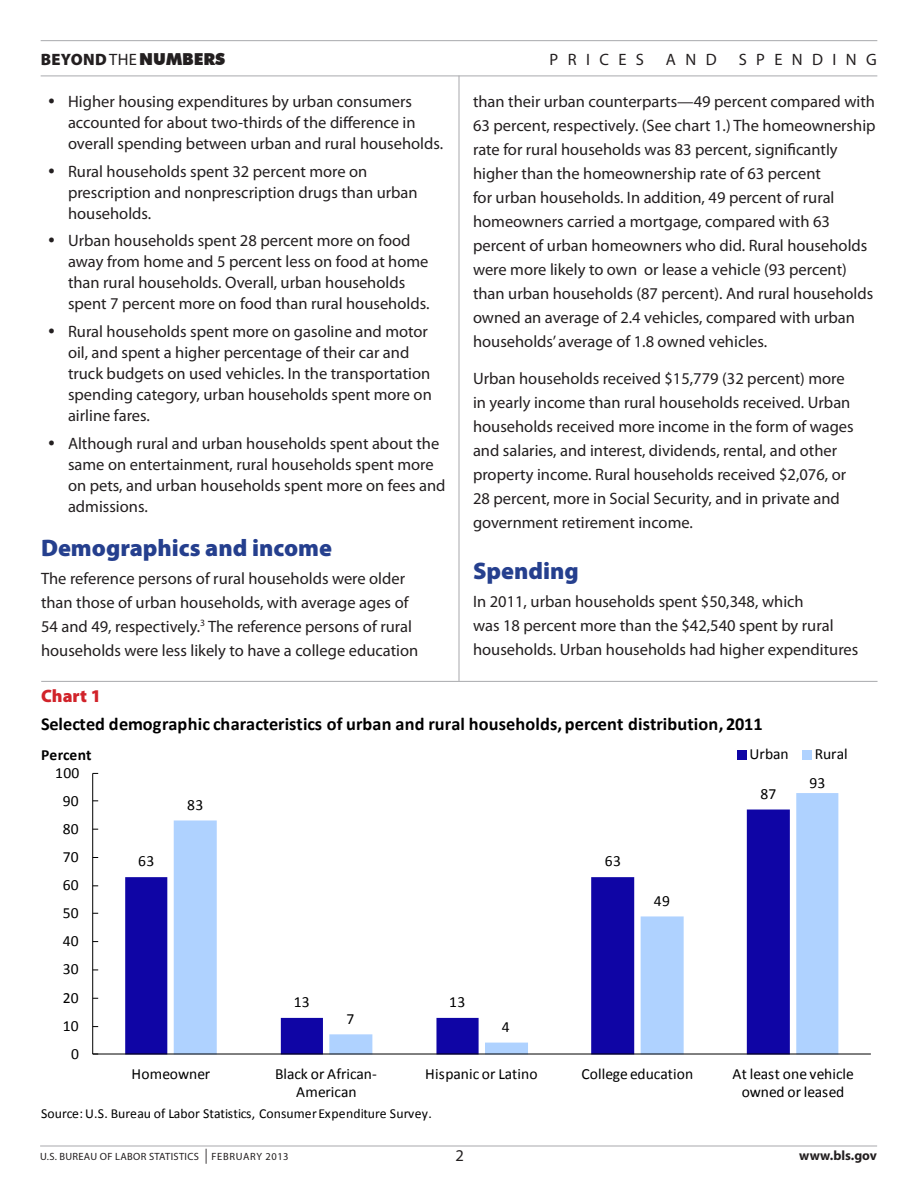
<style>
.page{position:relative;width:918px;height:1188px;background:#fff}
.page>*{position:absolute;margin:0;border:0;box-sizing:border-box;transform-origin:0 0}
.Heading_2{font:900 24px "Myriad Pro";color:#253f8e}
.t1{font:700 18.3px "Calibri";letter-spacing:.005em;color:#000}
.Heading_4{font:900 18px "Myriad Pro";color:#d1232a}
.t2{font:16.5px/24px "Myriad Pro";color:#231f20}
.t3{font:900 16.5px "Futura BT";color:#231f20}
.t4{font:16.5px "Myriad Pro";letter-spacing:.57em;color:#231f20}
.t5{font:15.6px/18.3px "Calibri";letter-spacing:.005em;color:#000;text-align:center}
.t6{font:700 15.6px "Calibri";color:#000}
.t7{font:13.65px "Calibri";letter-spacing:.005em;color:#000}
.t8{font:700 13.5px "Myriad Pro";color:#231f20}
.t9{font:10.5px "Myriad Pro";letter-spacing:.03em;color:#231f20}
.s1{font-family:"Myriad Pro"}
.s2{font-family:"Myriad Pro";font-weight:400}
.s3{font-size:15px}
</style>
<div class="page">
<hr style="left:40px;top:1146px;width:837px;height:1px;background:#a8a9ad">
<hr style="left:41px;top:40px;width:836px;height:1px;background:#a8a9ad">
<hr style="left:41px;top:76px;width:836px;height:1px;background:#a8a9ad">
<hr style="left:459px;top:76px;width:1px;height:605px;background:#a8a9ad">
<svg style="left:125px;top:820px;width:49px;height:234px;fill:#0f05a5"></svg>
<svg style="left:174px;top:793px;width:664px;height:261px"></svg>
<hr style="left:92px;top:773px;width:1px;height:281px;background:#000">
<hr style="left:93px;top:1054px;width:778px;height:1px;background:#000">
<div style="left:738px;top:750px;width:9px;height:9px;background:#0f05a5"></div>
<div style="left:803px;top:750px;width:9px;height:9px;background:#afd2ff"></div>
<hr style="left:41px;top:681px;width:837px;height:1px;background:#a8a9ad">
<p class="t3" style="left:41px;top:49px;width:186px"><span class="s1">BEYOND</span> <span class="s2">THE</span>NUMBERS</p>
<p class="t2" style="left:550px;top:47px;width:96px">PRICES</p>
<p class="t2" style="left:666px;top:47px;width:52px">AND</p>
<p class="t4" style="left:739px;top:49px;width:140px">SPENDING</p>
<p class="t2" style="left:68px;top:91px;width:377px;line-height:21px">Higher housing expenditures by urban consumers accounted for about two-thirds of the difference in overall spending between urban and rural households.</p>
<p class="t2" style="left:68px;top:160px;width:351px;line-height:21px">Rural households spent 32 percent more on prescription and nonprescription drugs than urban households.</p>
<p class="t2" style="left:68px;top:230px;width:363px;line-height:21px">Urban households spent 28 percent more on food away from home and 5 percent less on food at home than rural households. Overall, urban households spent 7 percent more on food than rural households.</p>
<p class="t2" style="left:68px;top:321px;width:365px;line-height:21px">Rural households spent more on gasoline and motor oil, and spent a higher percentage of their car and truck budgets on used vehicles. In the transportation spending category, urban households spent more on airline fares.</p>
<p class="t2" style="left:68px;top:433px;width:379px;line-height:21px">Although rural and urban households spent about the same on entertainment, rural households spent more on pets, and urban households spent more on fees and admissions.</p>
<p class="Heading_2" style="left:41px;top:532px;width:293px">Demographics and income</p>
<p class="t2" style="left:41px;top:566px;width:379px">The reference persons of rural households were older than those of urban households, with average ages of 54 and 49, respectively.<sup>3</sup> The reference persons of rural households were less likely to have a college education</p>
<p class="t2" style="left:473px;top:89px;width:404px">than their urban counterparts—49 percent compared with 63 percent, respectively. (See chart 1.) The homeownership rate for rural households was 83 percent, significantly higher than the homeownership rate of 63 percent<br>for urban households. In addition, 49 percent of rural homeowners carried a mortgage, compared with 63 percent of urban homeowners who did. Rural households were more likely to own or lease a vehicle (93 percent) than urban households (87 percent). And rural households owned an average of 2.4 vehicles, compared with urban households’ average of 1.8 owned vehicles.</p>
<p class="t2" style="left:473px;top:367px;width:382px">Urban households received $15,779 (32 percent) more in yearly income than rural households received. Urban households received more income in the form of wages and salaries, and interest, dividends, rental, and other property income. Rural households received $2,076, or 28 percent, more in Social Security, and in private and government retirement income.</p>
<p class="Heading_2" style="left:473px;top:555px;width:107px">Spending</p>
<p class="t2" style="left:473px;top:589px;width:387px">In 2011, urban households spent $50,348, which<br>was 18 percent more than the $42,540 spent by rural households. Urban households had higher expenditures</p>
<p class="Heading_4" style="left:41px;top:684px;width:61px">Chart 1</p>
<p class="t1" style="left:41px;top:712px;width:723px">Selected demographic characteristics of urban and rural households, percent distribution, 2011</p>
<p class="t6" style="left:41px;top:744px;width:52px">Percent</p>
<p class="t5" style="left:55px;top:763px;width:26px">100</p>
<p class="t5" style="left:63px;top:791px;width:18px">90</p>
<p class="t5" style="left:63px;top:820px;width:18px">80</p>
<p class="t5" style="left:63px;top:848px;width:18px">70</p>
<p class="t5" style="left:63px;top:876px;width:18px">60</p>
<p class="t5" style="left:63px;top:904px;width:18px">50</p>
<p class="t5" style="left:63px;top:932px;width:18px">40</p>
<p class="t5" style="left:63px;top:960px;width:18px">30</p>
<p class="t5" style="left:63px;top:988px;width:18px">20</p>
<p class="t5" style="left:63px;top:1016px;width:18px">10</p>
<p class="t5" style="left:71px;top:1044px;width:9px">0</p>
<p class="t5" style="left:138px;top:852px;width:18px">63</p>
<p class="t5" style="left:187px;top:796px;width:18px">83</p>
<p class="t5" style="left:294px;top:993px;width:18px">13</p>
<p class="t5" style="left:449px;top:993px;width:18px">13</p>
<p class="t5" style="left:346px;top:1009px;width:9px">7</p>
<p class="t5" style="left:502px;top:1018px;width:9px">4</p>
<p class="t5" style="left:605px;top:852px;width:18px">63</p>
<p class="t5" style="left:654px;top:891px;width:18px">49</p>
<p class="t5" style="left:750px;top:744px;width:41px">Urban</p>
<p class="t5" style="left:815px;top:744px;width:34px">Rural</p>
<p class="t5" style="left:760px;top:785px;width:18px">87</p>
<p class="t5" style="left:809px;top:774px;width:18px">93</p>
<p class="t5" style="left:132px;top:1064px;width:80px">Homeowner</p>
<p class="t5" style="left:275px;top:1064px;width:103px">Black or African-<br>American</p>
<p class="t5" style="left:425px;top:1064px;width:114px">Hispanic or Latino</p>
<p class="t5" style="left:582px;top:1064px;width:113px">College education</p>
<p class="t5" style="left:733px;top:1064px;width:123px">At least one vehicle owned or leased</p>
<p class="t7" style="left:41px;top:1105px;width:392px">Source:U.S. Bureau of Labor Statistics, Consumer Expenditure Survey.</p>
<p class="t9" style="left:40px;top:1150px;width:250px">U.S. BUREAU OF LABOR STATISTICS <span class="s3">|</span> FEBRUARY 2013</p>
<p class="t2" style="left:455px;top:1144px;width:10px">2</p>
<p class="t8" style="left:799px;top:1147px;width:79px">www.bls.gov</p>
</div>
